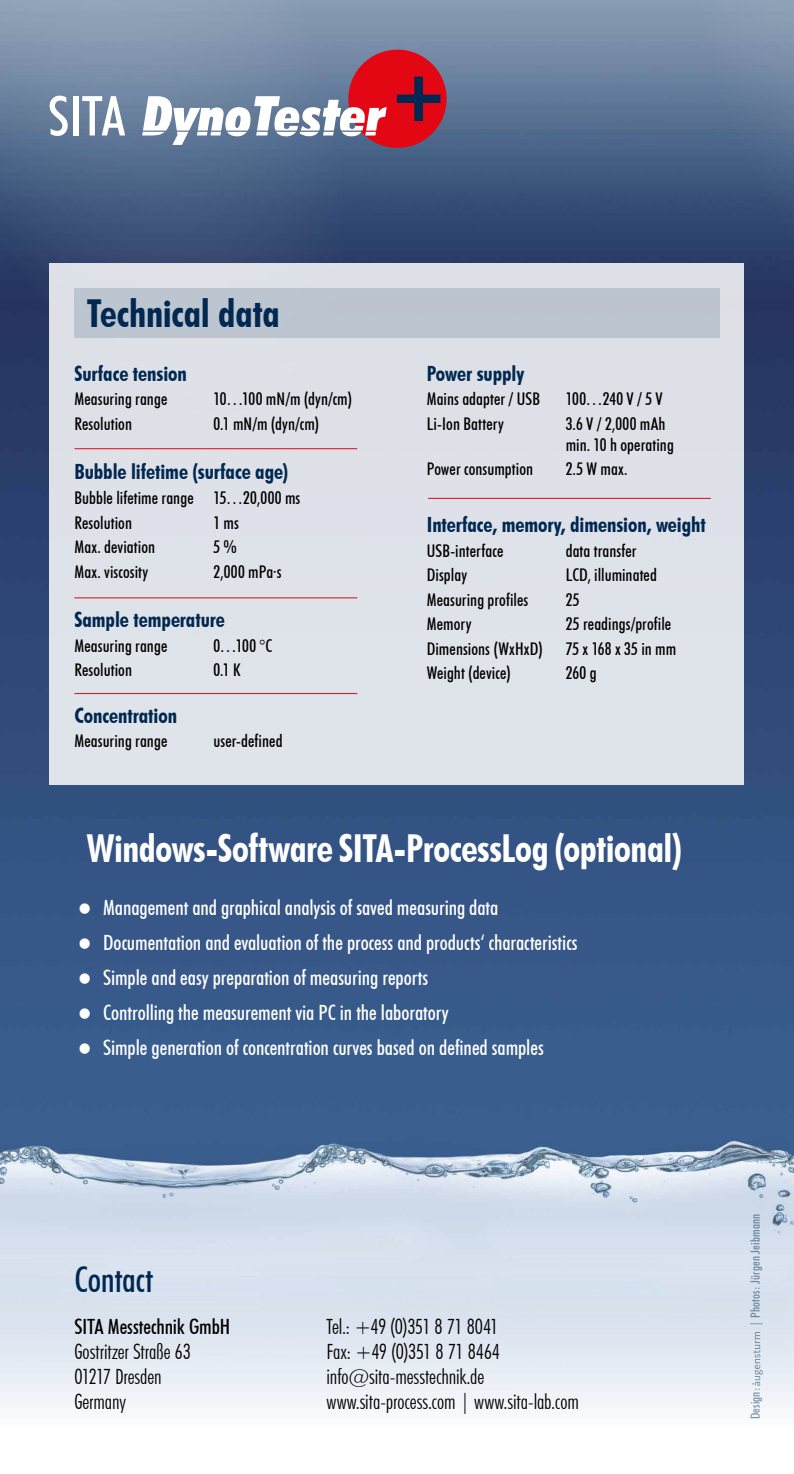
<style>
.page{position:relative;width:794px;height:1474px;background:#fff}
.page>*{position:absolute;margin:0;border:0;box-sizing:border-box;transform-origin:0 0}
.t1{font:700 condensed 38.5px "Futura BT";letter-spacing:-.01em;color:#fff}
.t2{font:700 condensed 38.5px "Futura BT";letter-spacing:-.005em;color:#002851}
.t3{font:500 condensed 35px "Futura BT";color:#002851}
.t4{font:500 condensed 21px "Futura BT";letter-spacing:-.005em;color:#fff}
.t5{font:300 condensed 21px "Futura BT";letter-spacing:-.005em;color:#000}
.t6{font:700 condensed 21px "Futura BT";letter-spacing:-.005em;color:#002851}
.t7{font:300 condensed 21px "Futura BT";letter-spacing:-.03em;color:#000}
.t8{font:500 condensed 21px "Futura BT";color:#000}
.t9{font:500 condensed 17.5px/24.5px "Futura BT";letter-spacing:.005em;color:#000}
.t10{font:500 condensed 12.78px "Futura BT";letter-spacing:.015em;color:#002851}
.s1{font-size:35px}
</style>
<div class="page">
<img style="left:0;top:0;width:794px;height:1408px">
<svg style="left:644px;top:0;width:150px;height:294px;background:#536a8c"></svg>
<svg style="left:0;top:0;width:385px;height:470px;background:#576c8e"></svg>
<img style="left:744px;top:294px;width:50px;height:248px">
<div style="left:50px;top:263px;width:694px;height:521px;background:#dee2e9"></div>
<div style="left:74px;top:288px;width:645px;height:49px;background:#bcc4cf"></div>
<hr style="left:74px;top:448px;width:283px;height:1px;background:#e30613">
<hr style="left:74px;top:597px;width:283px;height:1px;background:#e30613">
<hr style="left:428px;top:498px;width:283px;height:1px;background:#e30613">
<svg style="left:752px;top:1331px;width:11px;height:54px"></svg>
<svg style="left:50px;top:96px;width:18px;height:40px"></svg>
<div style="left:73px;top:96px;width:5px;height:39px;background:#fff"></div>
<svg style="left:82px;top:96px;width:43px;height:39px"></svg>
<div style="left:348px;top:50px;width:98px;height:98px;background:#e30613;border-radius:50%"></div>
<svg style="left:142px;top:96px;width:245px;height:49px"></svg>
<svg style="left:397px;top:77px;width:43px;height:44px"></svg>
<hr style="left:74px;top:693px;width:283px;height:1px;background:#e30613">
<h1 class="t2" style="left:87px;top:290px;width:194px">Technical data</h1>
<p class="t6" style="left:74px;top:360px;width:114px">Surface tension</p>
<p class="t9" style="left:74px;top:386px;width:94px">Measuring range</p>
<p class="t9" style="left:213px;top:386px;width:140px">10…100 mN/m (dyn/cm)</p>
<p class="t9" style="left:74px;top:411px;width:59px">Resolution</p>
<p class="t9" style="left:213px;top:411px;width:107px">0.1 mN/m (dyn/cm)</p>
<p class="t6" style="left:74px;top:459px;width:215px">Bubble lifetime (surface age)</p>
<p class="t9" style="left:74px;top:485px;width:227px">Bubble lifetime range 15…20,000 ms<br>Resolution</p>
<p class="t9" style="left:213px;top:510px;width:27px">1 ms</p>
<p class="t9" style="left:74px;top:534px;width:82px">Max. deviation</p>
<p class="t9" style="left:213px;top:534px;width:25px">5 %</p>
<p class="t9" style="left:74px;top:559px;width:75px">Max. viscosity</p>
<p class="t9" style="left:213px;top:559px;width:70px">2,000 mPa∙s</p>
<p class="t6" style="left:74px;top:607px;width:152px">Sample temperature</p>
<p class="t9" style="left:74px;top:633px;width:94px">Measuring range</p>
<p class="t9" style="left:213px;top:633px;width:60px">0…100 °C</p>
<p class="t9" style="left:74px;top:657px;width:59px">Resolution</p>
<p class="t9" style="left:213px;top:657px;width:29px">0.1 K</p>
<p class="t6" style="left:74px;top:702px;width:104px">Concentration</p>
<p class="t9" style="left:74px;top:728px;width:94px">Measuring range</p>
<p class="t9" style="left:213px;top:728px;width:71px">user-defined</p>
<p class="t6" style="left:427px;top:360px;width:99px">Power supply</p>
<p class="t9" style="left:427px;top:386px;width:115px">Mains adapter / USB</p>
<p class="t9" style="left:566px;top:386px;width:99px">100…240 V / 5 V</p>
<p class="t9" style="left:427px;top:411px;width:78px">Li-Ion Battery</p>
<p class="t9" style="left:566px;top:413px;width:110px;line-height:21px">3.6 V / 2,000 mAh min. 10 h operating</p>
<p class="t9" style="left:427px;top:456px;width:108px">Power consumption</p>
<p class="t9" style="left:566px;top:456px;width:63px">2.5 W max.</p>
<p class="t6" style="left:427px;top:512px;width:280px">Interface, memory, dimension, weight</p>
<p class="t9" style="left:427px;top:538px;width:78px">USB-interface</p>
<p class="t9" style="left:566px;top:538px;width:72px">data transfer</p>
<p class="t9" style="left:427px;top:562px;width:42px">Display</p>
<p class="t9" style="left:566px;top:562px;width:93px">LCD, illuminated</p>
<p class="t9" style="left:427px;top:587px;width:103px">Measuring profiles</p>
<p class="t9" style="left:566px;top:587px;width:15px">25</p>
<p class="t9" style="left:427px;top:611px;width:46px">Memory</p>
<p class="t9" style="left:566px;top:611px;width:107px">25 readings/profile</p>
<p class="t9" style="left:427px;top:636px;width:118px">Dimensions (WxHxD)</p>
<p class="t9" style="left:566px;top:636px;width:112px">75 x 168 x 35 in mm</p>
<p class="t9" style="left:427px;top:660px;width:86px">Weight (device)</p>
<p class="t9" style="left:566px;top:660px;width:32px">260 g</p>
<h1 class="t1" style="left:87px;top:825px;width:597px">Windows-Software SITA-ProcessLog (optional)</h1>
<p class="t4" style="left:74px;top:894px;width:425px"><span class="s1">•</span> Management and graphical analysis of saved measuring data</p>
<p class="t4" style="left:74px;top:929px;width:505px"><span class="s1">•</span> Documentation and evaluation of the process and products‘ characteristics</p>
<p class="t4" style="left:74px;top:964px;width:355px"><span class="s1">•</span> Simple and easy preparation of measuring reports</p>
<p class="t4" style="left:74px;top:999px;width:376px"><span class="s1">•</span> Controlling the measurement via PC in the laboratory</p>
<p class="t4" style="left:74px;top:1034px;width:471px"><span class="s1">•</span> Simple generation of concentration curves based on defined samples</p>
<h2 class="t3" style="left:74px;top:1258px;width:80px">Contact</h2>
<p class="t8" style="left:74px;top:1313px;width:157px">SITA Messtechnik GmbH</p>
<p class="t7" style="left:326px;top:1313px;width:173px">Tel.: +49 (0)351 8 71 8041</p>
<p class="t5" style="left:74px;top:1338px;width:118px">Gostritzer Straße 63</p>
<p class="t5" style="left:326px;top:1338px;width:175px">Fax: +49 (0)351 8 71 8464</p>
<p class="t5" style="left:74px;top:1363px;width:89px">01217 Dresden</p>
<p class="t5" style="left:326px;top:1363px;width:159px">info@sita-messtechnik.de</p>
<p class="t5" style="left:74px;top:1389px;width:53px">Germany</p>
<p class="t5" style="left:326px;top:1389px;width:254px">www.sita-process.com | www.sita-lab.com</p>
<p class="t10" style="left:747px;top:1326px;width:114px;rotate:-90deg">| Photos: Jürgen Jeibmann</p>
<p class="t10" style="left:747px;top:1419px;width:33px;rotate:-90deg">Design:</p>
</div>
